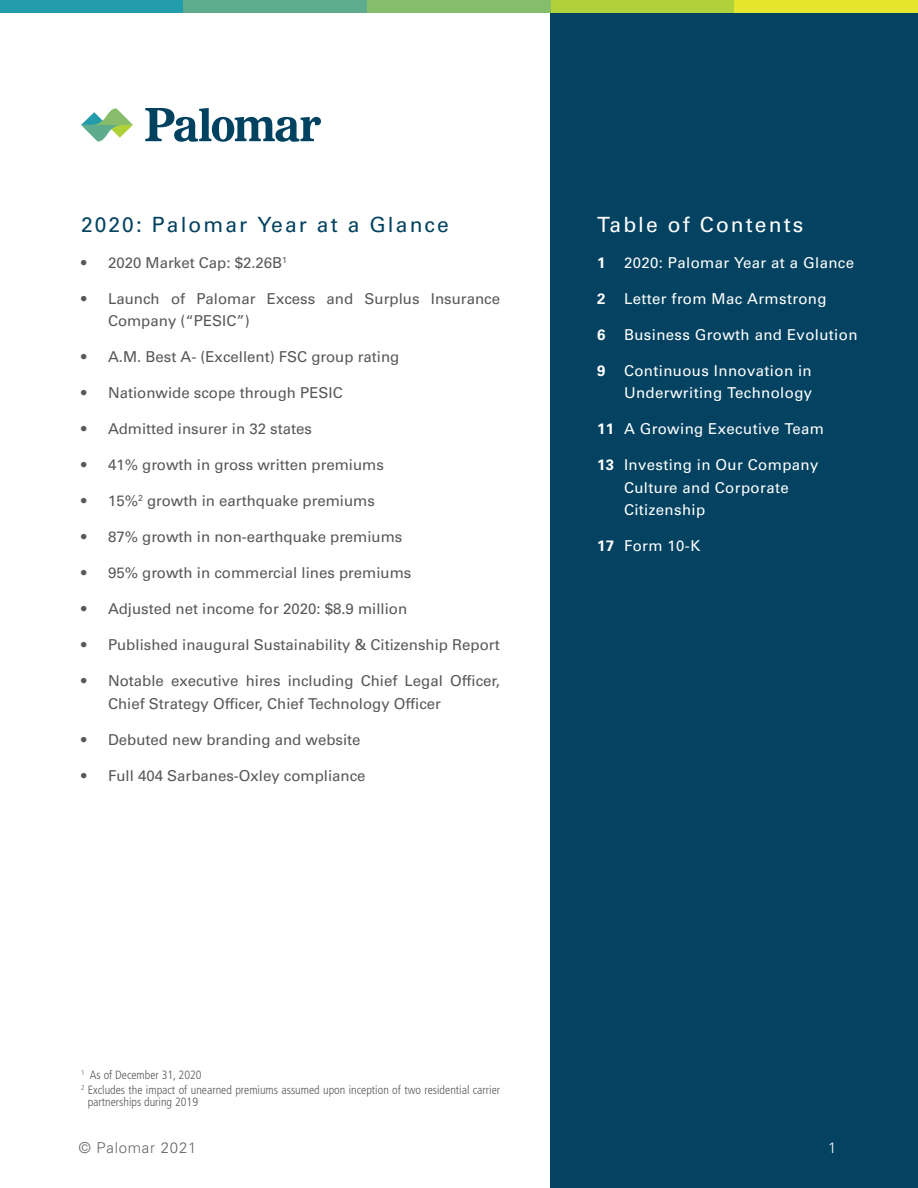
<style>
.page{position:relative;width:918px;height:1188px;background:#fff}
.page>*{position:absolute;margin:0;border:0;box-sizing:border-box;transform-origin:0 0}
.t1{font:21px "Univers LT 55 Rm";letter-spacing:.1em;color:#034260}
.t2{font:21px "Univers LT 55 Rm";letter-spacing:.1em;color:#fff}
.t3{font:15px/22.5px "Univers LT 55 Rm";color:#57585a}
.t4{font:15px/22.5px "Univers LT 55 Rm";letter-spacing:.025em;color:#fff;text-align:right}
.t5{font:15px "Univers LT 45 Lt";letter-spacing:.05em;color:#64656a}
.t6{font:15px "Univers LT 45 Lt";color:#fff}
.t7{font:300 condensed 12px/15.3px "Frutiger";color:#57585a}
.s1{font-family:"Univers LT 65 Bd"}
</style>
<div class="page">
<div style="left:0;top:0;width:184px;height:13px;background:#239dab"></div>
<div style="left:367px;top:0;width:184px;height:13px;background:#86bd6b"></div>
<div style="left:184px;top:0;width:183px;height:13px;background:#60ac8e"></div>
<div style="left:551px;top:0;width:183px;height:13px;background:#b0d13a"></div>
<div style="left:734px;top:0;width:184px;height:13px;background:#e5e52e"></div>
<div style="left:551px;top:13px;width:367px;height:1175px;background:#034260"></div>
<svg style="left:145px;top:108px;width:176px;height:34px"></svg>
<svg style="left:81px;top:108px;width:52px;height:34px"></svg>
<h1 class="t1" style="left:81px;top:212px;width:369px">2020: Palomar Year at a Glance</h1>
<p class="t3" style="left:81px;top:251px;width:208px">• 2020 Market Cap: $2.26B<sup>1</sup></p>
<p class="t3" style="left:108px;top:287px;width:394px;text-indent:-27px">• Launch of Palomar Excess and Surplus Insurance<br>Company (“PESIC”)</p>
<p class="t3" style="left:81px;top:346px;width:320px">• A.M. Best A- (Excellent) FSC group rating</p>
<p class="t3" style="left:81px;top:382px;width:263px">• Nationwide scope through PESIC</p>
<p class="t3" style="left:81px;top:418px;width:232px">• Admitted insurer in 32 states</p>
<p class="t3" style="left:81px;top:454px;width:304px">• 41% growth in gross written premiums</p>
<p class="t3" style="left:81px;top:490px;width:295px">• 15%<sup>2</sup> growth in earthquake premiums</p>
<p class="t3" style="left:81px;top:526px;width:323px">• 87% growth in non-earthquake premiums</p>
<p class="t3" style="left:81px;top:562px;width:332px">• 95% growth in commercial lines premiums</p>
<p class="t3" style="left:81px;top:598px;width:328px">• Adjusted net income for 2020: $8.9 million</p>
<p class="t3" style="left:81px;top:634px;width:420px">• Published inaugural Sustainability &amp; Citizenship Report</p>
<p class="t3" style="left:108px;top:670px;width:394px;text-indent:-27px">• Notable executive hires including Chief Legal Officer,<br>Chief Strategy Officer, Chief Technology Officer</p>
<p class="t3" style="left:81px;top:728px;width:281px">• Debuted new branding and website</p>
<p class="t3" style="left:81px;top:764px;width:286px">• Full 404 Sarbanes-Oxley compliance</p>
<h1 class="t2" style="left:597px;top:212px;width:208px">Table of Contents</h1>
<p class="t4" style="left:597px;top:251px;width:259px"><span class="s1">1</span> 2020: Palomar Year at a Glance</p>
<p class="t4" style="left:597px;top:287px;width:231px"><span class="s1">2</span> Letter from Mac Armstrong</p>
<p class="t4" style="left:597px;top:323px;width:262px"><span class="s1">6</span> Business Growth and Evolution</p>
<p class="t4" style="left:597px;top:359px;width:217px"><span class="s1">9</span> Continuous Innovation in<br>Underwriting Technology</p>
<p class="t4" style="left:597px;top:418px;width:229px"><span class="s1">11</span> A Growing Executive Team</p>
<p class="t4" style="left:624px;top:454px;width:196px;text-align:left;text-indent:-27px"><span class="s1">13</span> Investing in Our Company<br>Culture and Corporate<br>Citizenship</p>
<p class="t4" style="left:597px;top:535px;width:105px"><span class="s1">17</span> Form 10-K</p>
<p class="t7" style="left:81px;top:1068px;width:421px"><sup>1</sup> As of December 31, 2020<br><sup>2</sup> Excludes the impact of unearned premiums assumed upon inception of two residential carrier</p>
<p class="t7" style="left:88px;top:1095px;width:112px">partnerships during 2019</p>
<p class="t5" style="left:79px;top:1139px;width:119px">© Palomar 2021</p>
<p class="t6" style="left:828px;top:1139px;width:10px">1</p>
</div>
